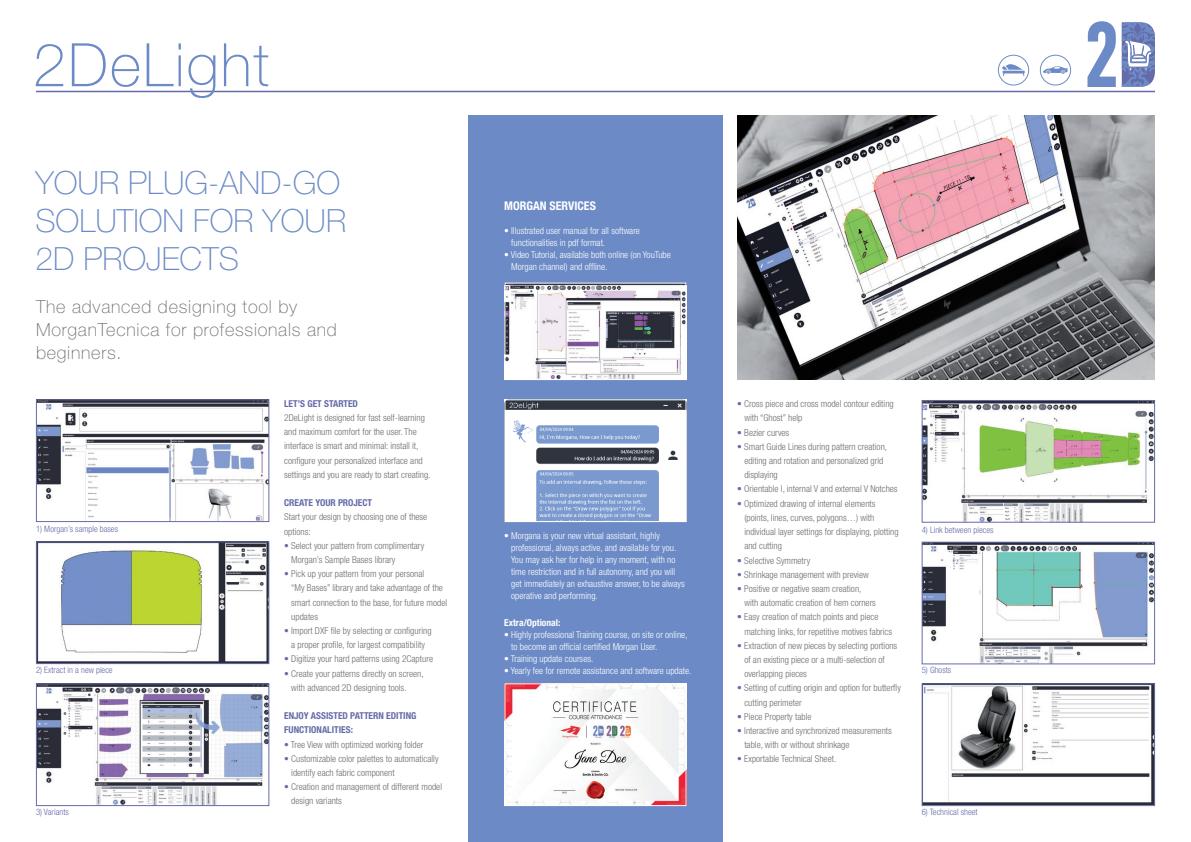
<style>
.page{position:relative;width:1191px;height:842px;background:#fff}
.page>*{position:absolute;margin:0;border:0;box-sizing:border-box;transform-origin:0 0}
.t1{font:100 60px "Helvetica Neue LT Pro";letter-spacing:.03em;color:#6c8bc6}
.t2{font:100 32px/38px "Helvetica Neue LT Pro";color:#6c8bc6}
.t3{font:100 18px/23px "Helvetica Neue LT Pro";letter-spacing:.04em;color:#6c6d70}
.t4{font:700 condensed 12px "Helvetica Neue LT Pro";color:#fff}
.t5{font:300 condensed 9.5px/14.2px "Helvetica Neue LT Pro";color:#6c6d70}
.t6{font:300 condensed 9.5px/12px "Helvetica Neue LT Pro";color:#fff}
.t7{font:700 condensed 9.5px/14.2px "Helvetica Neue LT Pro";color:#656ba9}
.t8{font:700 condensed 9.5px "Helvetica Neue LT Pro";color:#fff}
.t9{font:300 condensed 8.8px "Helvetica Neue LT Pro";color:#656ba9}
.s1{color:#656ba9}
</style>
<div class="page">
<div style="left:998px;top:55px;width:31px;height:31px;border:1px solid #6c8bc6;border-radius:50%"></div>
<svg style="left:1002px;top:64px;width:22px;height:12px"></svg>
<div style="left:1039px;top:55px;width:32px;height:31px;border:1px solid #6c8bc6;border-radius:50%"></div>
<svg style="left:1043px;top:66px;width:24px;height:8px"></svg>
<img style="left:923px;top:402px;width:230px;height:119px">
<div style="left:921px;top:400px;width:234px;height:123px;border:1px solid #656ba9"></div>
<img style="left:923px;top:544px;width:230px;height:118px">
<div style="left:921px;top:542px;width:234px;height:122px;border:1px solid #656ba9"></div>
<hr style="left:36px;top:91px;width:1119px;height:1px;background:#656ba9">
<img style="left:38px;top:401px;width:229px;height:119px">
<div style="left:36px;top:399px;width:233px;height:123px;border:1px solid #656ba9"></div>
<img style="left:38px;top:543px;width:229px;height:119px">
<div style="left:36px;top:541px;width:233px;height:123px;border:1px solid #656ba9"></div>
<img style="left:38px;top:685px;width:229px;height:119px">
<div style="left:36px;top:683px;width:233px;height:123px;border:1px solid #656ba9"></div>
<div style="left:468px;top:115px;width:254px;height:727px;background:#6c8bc6"></div>
<img style="left:506px;top:285px;width:178px;height:93px">
<div style="left:504px;top:283px;width:182px;height:97px;border:1px solid #fff"></div>
<img style="left:506px;top:401px;width:178px;height:119px">
<div style="left:504px;top:399px;width:182px;height:123px;border:1px solid #fff"></div>
<img style="left:506px;top:685px;width:178px;height:119px">
<div style="left:504px;top:683px;width:182px;height:123px;border:1px solid #fff"></div>
<img style="left:923px;top:685px;width:230px;height:119px">
<div style="left:921px;top:683px;width:234px;height:123px;border:1px solid #656ba9"></div>
<svg style="left:1121px;top:22px;width:34px;height:65px"></svg>
<svg style="left:1087px;top:21px;width:28px;height:66px"></svg>
<img style="left:737px;top:115px;width:418px;height:265px">
<h1 class="t1" style="left:33px;top:31px;width:238px">2DeLight</h1>
<h2 class="t2" style="left:35px;top:164px;width:312px">YOUR PLUG-AND-GO<br>SOLUTION FOR YOUR<br>2D PROJECTS</h2>
<h3 class="t3" style="left:36px;top:295px;width:302px">The advanced designing tool by<br>MorganTecnica for professionals and beginners.</h3>
<p class="t9" style="left:36px;top:524px;width:84px">1) Morgan’s sample bases</p>
<p class="t9" style="left:36px;top:665px;width:78px">2) Extract in a new piece</p>
<p class="t9" style="left:36px;top:807px;width:34px">3) Variants</p>
<p class="t7" style="left:284px;top:396px;width:75px">LET’S GET STARTED</p>
<p class="t5" style="left:284px;top:410px;width:148px">2DeLight is designed for fast self-learning and maximum comfort for the user. The interface is smart and minimal: install it, configure your personalized interface and settings and you are ready to start creating.</p>
<p class="t7" style="left:284px;top:496px;width:89px">CREATE YOUR PROJECT</p>
<p class="t5" style="left:284px;top:510px;width:145px">Start your design by choosing one of these options:</p>
<p class="t5" style="left:291px;top:538px;width:134px;text-indent:-7px"><span class="s1">•</span> Select your pattern from complimentary<br>Morgan’s Sample Bases library</p>
<p class="t5" style="left:291px;top:567px;width:157px;text-indent:-7px"><span class="s1">•</span> Pick up your pattern from your personal<br>“My Bases” library and take advantage of the smart connection to the base, for future model updates</p>
<p class="t5" style="left:284px;top:623px;width:149px;text-align:center"><span class="s1">•</span> Import DXF file by selecting or configuring a proper profile, for largest compatibility</p>
<p class="t5" style="left:284px;top:652px;width:150px"><span class="s1">•</span> Digitize your hard patterns using 2Capture</p>
<p class="t5" style="left:291px;top:666px;width:134px;text-indent:-7px"><span class="s1">•</span> Create your patterns directly on screen, with advanced 2D designing tools.</p>
<p class="t7" style="left:284px;top:709px;width:134px">ENJOY ASSISTED PATTERN EDITING<br>FUNCTIONALITIES:</p>
<p class="t5" style="left:284px;top:737px;width:141px"><span class="s1">•</span> Tree View with optimized working folder</p>
<p class="t5" style="left:291px;top:751px;width:149px;text-indent:-7px"><span class="s1">•</span> Customizable color palettes to automatically identify each fabric component</p>
<p class="t5" style="left:291px;top:780px;width:152px;text-indent:-7px"><span class="s1">•</span> Creation and management of different model design variants</p>
<p class="t4" style="left:504px;top:198px;width:93px">MORGAN SERVICES</p>
<p class="t6" style="left:511px;top:224px;width:130px;text-indent:-7px">• Illustrated user manual for all software functionalities in pdf format.</p>
<p class="t6" style="left:511px;top:248px;width:161px;text-indent:-7px">• Video Tutorial, available both online (on YouTube<br>Morgan channel) and offline.</p>
<p class="t6" style="left:511px;top:529px;width:175px;text-indent:-7px">• Morgana is your new virtual assistant, highly professional, always active, and available for you.<br>You may ask her for help in any moment, with no time restriction and in full autonomy, and you will get immediately an exhaustive answer, to be always operative and performing.</p>
<p class="t8" style="left:504px;top:617px;width:58px">Extra/Optional:</p>
<p class="t6" style="left:511px;top:628px;width:178px;text-indent:-7px">• Highly professional Training course, on site or online, to become an official certified Morgan User.</p>
<p class="t6" style="left:504px;top:652px;width:91px">• Training update courses.</p>
<p class="t6" style="left:504px;top:664px;width:189px">• Yearly fee for remote assistance and software update.</p>
<p class="t5" style="left:744px;top:397px;width:151px;text-indent:-7px"><span class="s1">•</span> Cross piece and cross model contour editing with “Ghost” help</p>
<p class="t5" style="left:737px;top:425px;width:54px"><span class="s1">•</span> Bezier curves</p>
<p class="t5" style="left:744px;top:439px;width:144px;text-indent:-7px"><span class="s1">•</span> Smart Guide Lines during pattern creation, editing and rotation and personalized grid displaying</p>
<p class="t5" style="left:737px;top:482px;width:162px"><span class="s1">•</span> Orientable I, internal V and external V Notches</p>
<p class="t5" style="left:744px;top:496px;width:156px;text-indent:-7px"><span class="s1">•</span> Optimized drawing of internal elements (points, lines, curves, polygons…) with individual layer settings for displaying, plotting and cutting</p>
<p class="t5" style="left:737px;top:553px;width:74px"><span class="s1">•</span> Selective Symmetry</p>
<p class="t5" style="left:737px;top:567px;width:133px"><span class="s1">•</span> Shrinkage management with preview</p>
<p class="t5" style="left:744px;top:581px;width:133px;text-indent:-7px"><span class="s1">•</span> Positive or negative seam creation, with automatic creation of hem corners</p>
<p class="t5" style="left:744px;top:610px;width:149px;text-indent:-7px"><span class="s1">•</span> Easy creation of match points and piece matching links, for repetitive motives fabrics</p>
<p class="t5" style="left:744px;top:638px;width:154px;text-indent:-7px"><span class="s1">•</span> Extraction of new pieces by selecting portions of an existing piece or a multi-selection of overlapping pieces</p>
<p class="t5" style="left:744px;top:681px;width:158px;text-indent:-7px"><span class="s1">•</span> Setting of cutting origin and option for butterfly cutting perimeter</p>
<p class="t5" style="left:737px;top:709px;width:76px"><span class="s1">•</span> Piece Property table</p>
<p class="t5" style="left:744px;top:723px;width:149px;text-indent:-7px"><span class="s1">•</span> Interactive and synchronized measurements table, with or without shrinkage</p>
<p class="t5" style="left:737px;top:752px;width:100px"><span class="s1">•</span> Exportable Technical Sheet.</p>
<p class="t9" style="left:921px;top:525px;width:73px">4) Link between pieces</p>
<p class="t9" style="left:921px;top:665px;width:31px">5) Ghosts</p>
<p class="t9" style="left:921px;top:807px;width:57px">6) Technical sheet</p>
</div>
